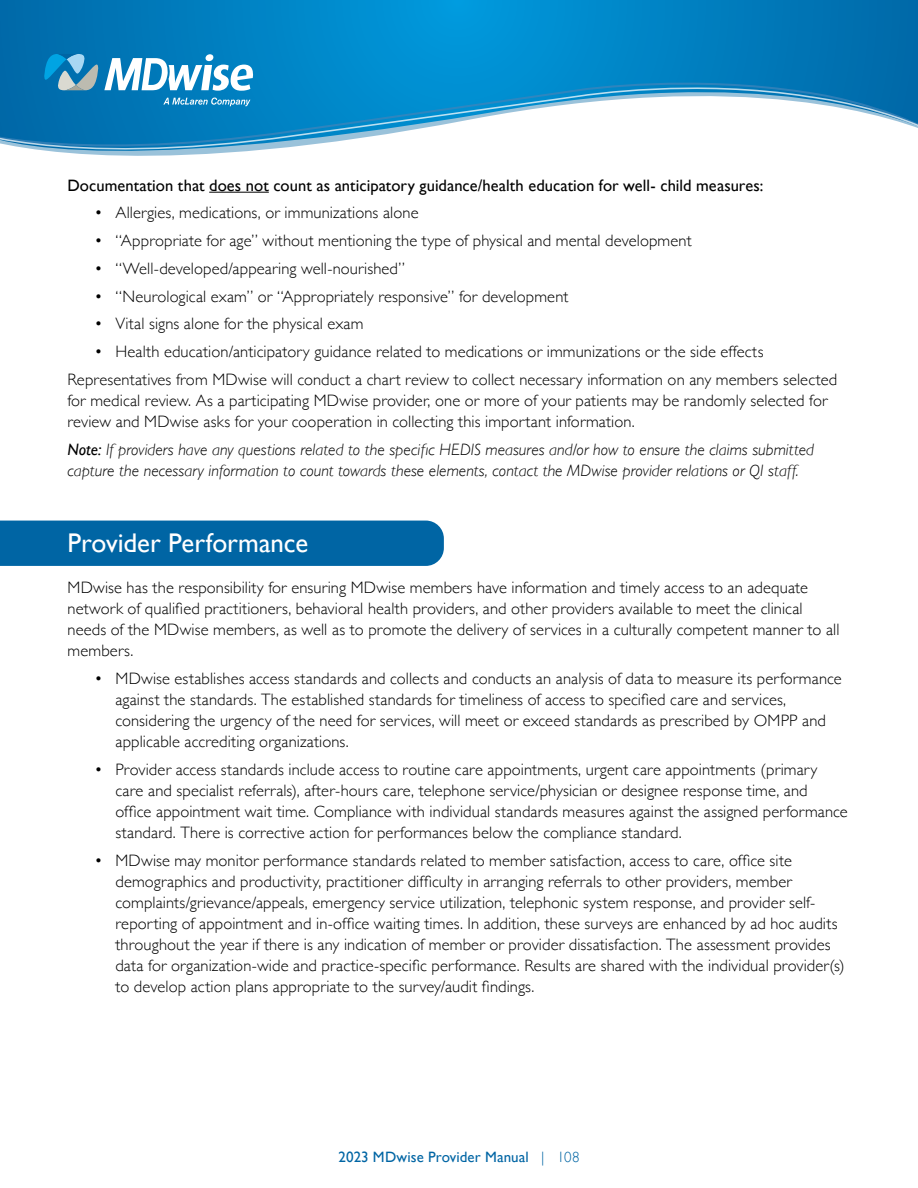
<style>
.page{position:relative;width:918px;height:1188px;background:#fff}
.page>*{position:absolute;margin:0;border:0;box-sizing:border-box;transform-origin:0 0}
.t1{font:27px "Gill Sans";letter-spacing:-.005em;color:#fff}
.t2{font:300 16.5px/21px "Gill Sans";letter-spacing:.01em;color:#000}
.t3{font:italic 300 16.5px/21px "Gill Sans";letter-spacing:.005em;color:#000}
.t4{font:16.5px "Gill Sans";letter-spacing:.005em;color:#000}
.t5{font:15px "Gill Sans";letter-spacing:.01em;color:#0065a4}
.s1{font-weight:400}
.s2{font-weight:300}
</style>
<div class="page">
<svg style="left:0;top:0;width:918px;height:75px;background:#0080c2"></svg>
<svg style="left:0;top:75px;width:918px;height:3px;background:#0081c2"></svg>
<svg style="left:0;top:78px;width:918px;height:78px"></svg>
<svg style="left:163px;top:98px;width:87px;height:8px"></svg>
<svg style="left:44px;top:54px;width:209px;height:37px"></svg>
<hr style="left:209px;top:192px;width:60px;height:1px;background:#000">
<div style="left:0;top:521px;width:444px;height:45px;background:#0065a4"></div>
<p class="t4" style="left:68px;top:175px;width:697px">Documentation that does not count as anticipatory guidance/health education for well- child measures:</p>
<p class="t2" style="left:95px;top:202px;width:326px">• Allergies, medications, or immunizations alone</p>
<p class="t2" style="left:94px;top:229px;width:599px">• “Appropriate for age” without mentioning the type of physical and mental development</p>
<p class="t2" style="left:94px;top:257px;width:312px">• “Well-developed/appearing well-nourished”</p>
<p class="t2" style="left:94px;top:285px;width:476px">• “Neurological exam” or “Appropriately responsive” for development</p>
<p class="t2" style="left:94px;top:313px;width:271px">• Vital signs alone for the physical exam</p>
<p class="t2" style="left:94px;top:340px;width:671px">• Health education/anticipatory guidance related to medications or immunizations or the side effects</p>
<p class="t2" style="left:67px;top:368px;width:771px">Representatives from MDwise will conduct a chart review to collect necessary information on any members selected for medical review. As a participating MDwise provider, one or more of your patients may be randomly selected for review and MDwise asks for your cooperation in collecting this important information.</p>
<p class="t3" style="left:67px;top:439px;width:748px"><span class="s1">Note:</span> If providers have any questions related to the specific HEDIS measures and/or how to ensure the claims submitted capture the necessary information to count towards these elements, contact the MDwise provider relations or QI staff.</p>
<h3 class="t1" style="left:68px;top:527px;width:242px">Provider Performance</h3>
<p class="t2" style="left:68px;top:577px;width:773px">MDwise has the responsibility for ensuring MDwise members have information and timely access to an adequate network of qualified practitioners, behavioral health providers, and other providers available to meet the clinical needs of the MDwise members, as well as to promote the delivery of services in a culturally competent manner to all members.</p>
<p class="t2" style="left:115px;top:667px;width:728px;text-indent:-21px">• MDwise establishes access standards and collects and conducts an analysis of data to measure its performance against the standards. The established standards for timeliness of access to specified care and services, considering the urgency of the need for services, will meet or exceed standards as prescribed by OMPP and applicable accrediting organizations.</p>
<p class="t2" style="left:115px;top:758px;width:734px;text-indent:-21px">• Provider access standards include access to routine care appointments, urgent care appointments (primary care and specialist referrals), after-hours care, telephone service/physician or designee response time, and office appointment wait time. Compliance with individual standards measures against the assigned performance standard. There is corrective action for performances below the compliance standard.</p>
<p class="t2" style="left:115px;top:849px;width:731px;text-indent:-21px">• MDwise may monitor performance standards related to member satisfaction, access to care, office site demographics and productivity, practitioner difficulty in arranging referrals to other providers, member complaints/grievance/appeals, emergency service utilization, telephonic system response, and provider self&shy;reporting of appointment and in-office waiting times. In addition, these surveys are enhanced by ad hoc audits throughout the year if there is any indication of member or provider dissatisfaction. The assessment provides data for organization-wide and practice-specific performance. Results are shared with the individual provider(s) to develop action plans appropriate to the survey/audit findings.</p>
<p class="t5" style="left:338px;top:1148px;width:243px">2023 MDwise Provider Manual <span class="s2">| 108</span></p>
</div>
